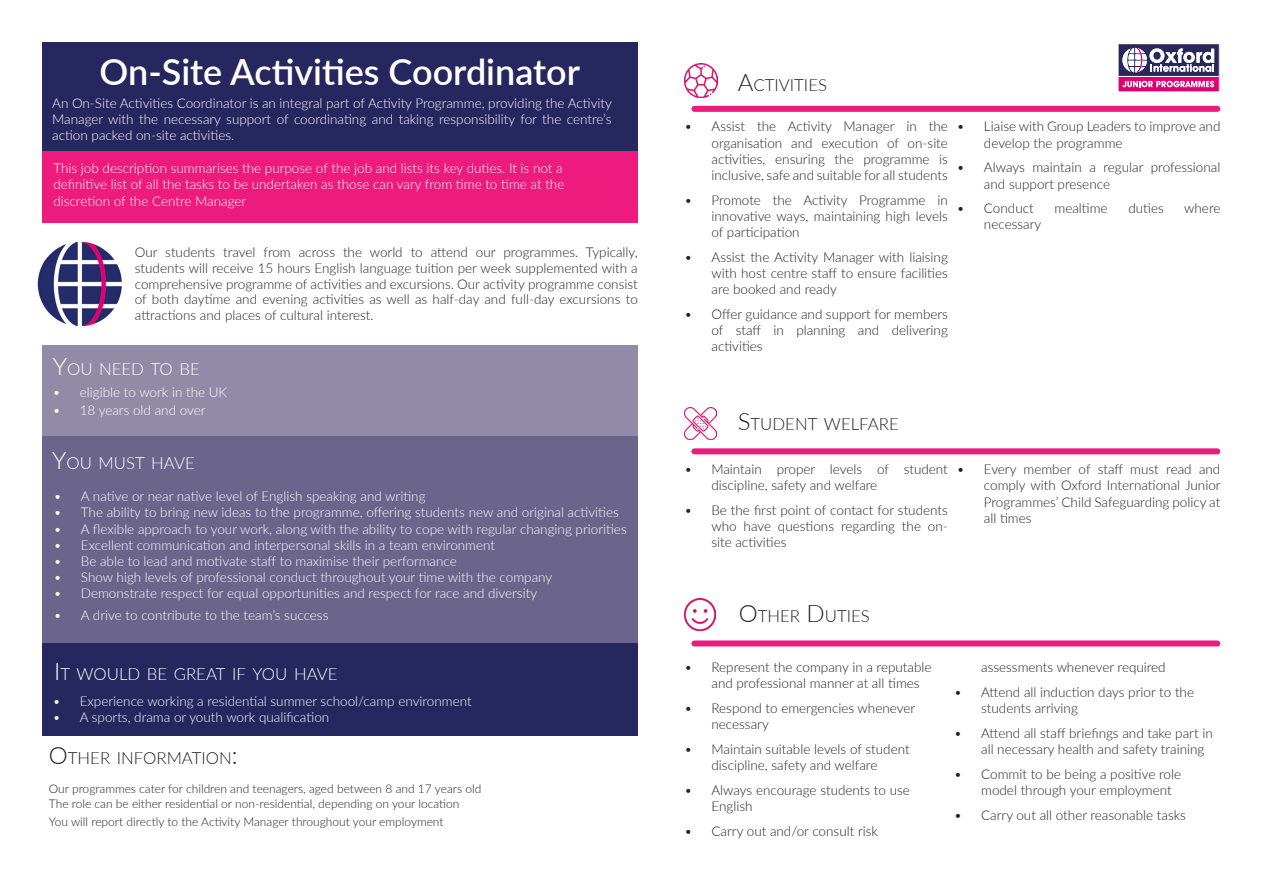
<style>
.page{position:relative;width:1263px;height:893px;background:#fff}
.page>*{position:absolute;margin:0;border:0;box-sizing:border-box;transform-origin:0 0}
.t1{font:600 36px "Lato";color:#fff}
.t2{font:300 16.8px "Lato";color:#231f20}
.t3{font:300 16.8px "Lato";color:#fff}
.t4{font:300 13.5px/16.2px "Lato";color:#231f20}
.t5{font:300 13.5px/15.9px "Lato";color:#fff;text-align:justify}
.t6{font:300 12px "Lato";color:#231f20}
.s1{font-size:24px}
</style>
<div class="page">
<div style="left:43px;top:346px;width:595px;height:90px;background:#928ba8"></div>
<div style="left:43px;top:436px;width:595px;height:207px;background:#6b658b"></div>
<div style="left:43px;top:43px;width:595px;height:121px;background:#26275f"></div>
<div style="left:43px;top:151px;width:595px;height:72px;background:#ed1b7d"></div>
<img style="left:37px;top:241px;width:86px;height:86px">
<div style="left:1118px;top:69px;width:101px;height:23px;background:#e00073"></div>
<div style="left:1118px;top:44px;width:101px;height:32px;background:#28285d"></div>
<div style="left:1118px;top:43px;width:102px;height:34px;border:1px solid #fff"></div>
<svg style="left:1122px;top:48px;width:92px;height:24px"></svg>
<svg style="left:1122px;top:81px;width:92px;height:6px"></svg>
<div style="left:694px;top:106px;width:523px;height:6px;background:#ed1b7d"></div>
<img style="left:684px;top:64px;width:34px;height:33px">
<img style="left:684px;top:408px;width:32px;height:31px">
<img style="left:684px;top:599px;width:32px;height:31px">
<div style="left:694px;top:448px;width:523px;height:6px;background:#ed1b7d"></div>
<div style="left:694px;top:640px;width:523px;height:6px;background:#ed1b7d"></div>
<div style="left:43px;top:643px;width:595px;height:93px;background:#26275f"></div>
<p class="t1" style="left:100px;top:45px;width:482px">On-Site Activities Coordinator</p>
<p class="t5" style="left:52px;top:95px;width:561px">An On-Site Activities Coordinator is an integral part of Activity Programme, providing the Activity Manager with the necessary support of coordinating and taking responsibility for the centre’s action packed on-site activities.</p>
<p class="t5" style="left:53px;top:160px;width:512px;text-align:left">This job description summarises the purpose of the job and lists its key duties. It is not a definitive list of all the tasks to be undertaken as those can vary from time to time at the discretion of the Centre Manager</p>
<p class="t4" style="left:135px;top:243px;width:504px;text-align:justify">Our students travel from across the world to attend our programmes. Typically, students will receive 15 hours English language tuition per week supplemented with a comprehensive programme of activities and excursions. Our activity programme consist of both daytime and evening activities as well as half-day and full-day excursions to attractions and places of cultural interest.</p>
<p class="t3" style="left:53px;top:357px;width:148px"><span class="s1">Y</span>OU NEED TO BE</p>
<p class="t5" style="left:53px;top:383px;width:176px">• eligible to work in the UK</p>
<p class="t5" style="left:53px;top:401px;width:154px">• 18 years old and over</p>
<p class="t3" style="left:52px;top:451px;width:144px"><span class="s1">Y</span>OU MUST HAVE</p>
<p class="t5" style="left:54px;top:488px;width:373px">• A native or near native level of English speaking and writing</p>
<p class="t5" style="left:54px;top:504px;width:566px">• The ability to bring new ideas to the programme, offering students new and original activities</p>
<p class="t5" style="left:54px;top:520px;width:574px">• A flexible approach to your work, along with the ability to cope with regular changing priorities</p>
<p class="t5" style="left:54px;top:536px;width:443px">• Excellent communication and interpersonal skills in a team environment</p>
<p class="t5" style="left:54px;top:553px;width:404px">• Be able to lead and motivate staff to maximise their performance</p>
<p class="t5" style="left:54px;top:569px;width:500px">• Show high levels of professional conduct throughout your time with the company</p>
<p class="t5" style="left:54px;top:585px;width:485px">• Demonstrate respect for equal opportunities and respect for race and diversity</p>
<p class="t5" style="left:54px;top:607px;width:276px">• A drive to contribute to the team’s success</p>
<p class="t3" style="left:54px;top:662px;width:285px"><span class="s1">I</span>T WOULD BE GREAT IF YOU HAVE</p>
<p class="t5" style="left:53px;top:692px;width:420px">• Experience working a residential summer school/camp environment</p>
<p class="t5" style="left:53px;top:708px;width:278px">• A sports, drama or youth work qualification</p>
<p class="t2" style="left:49px;top:747px;width:190px"><span class="s1">O</span>THER INFORMATION<span class="s1">:</span></p>
<p class="t6" style="left:49px;top:780px;width:434px">Our programmes cater for children and teenagers, aged between 8 and 17 years old</p>
<p class="t6" style="left:49px;top:795px;width:412px">The role can be either residential or non-residential, depending on your location</p>
<p class="t6" style="left:49px;top:813px;width:396px">You will report directly to the Activity Manager throughout your employment</p>
<p class="t2" style="left:738px;top:73px;width:91px"><span class="s1">A</span>CTIVITIES</p>
<p class="t4" style="left:711px;top:118px;width:238px;text-align:justify;text-indent:-27px">• Assist the Activity Manager in the organisation and execution of on-site activities, ensuring the programme is inclusive, safe and suitable for all students</p>
<p class="t4" style="left:711px;top:191px;width:238px;text-align:justify;text-indent:-27px">• Promote the Activity Programme in innovative ways, maintaining high levels of participation</p>
<p class="t4" style="left:711px;top:248px;width:238px;text-align:justify;text-indent:-27px">• Assist the Activity Manager with liaising with host centre staff to ensure facilities are booked and ready</p>
<p class="t4" style="left:711px;top:306px;width:238px;text-align:justify;text-indent:-27px">• Offer guidance and support for members of staff in planning and delivering activities</p>
<p class="t4" style="left:984px;top:118px;width:238px;text-indent:-27px">• Liaise with Group Leaders to improve and develop the programme</p>
<p class="t4" style="left:984px;top:159px;width:238px;text-indent:-27px">• Always maintain a regular professional and support presence</p>
<p class="t4" style="left:957px;top:200px;width:78px">• Conduct</p>
<p class="t4" style="left:1054px;top:200px;width:55px">mealtime</p>
<p class="t4" style="left:1128px;top:200px;width:37px">duties</p>
<p class="t4" style="left:1184px;top:200px;width:38px">where</p>
<p class="t4" style="left:984px;top:216px;width:59px">necessary</p>
<p class="t2" style="left:738px;top:413px;width:163px"><span class="s1">S</span>TUD ENT WELFARE</p>
<p class="t4" style="left:711px;top:461px;width:238px;text-indent:-27px">• Maintain proper levels of student discipline, safety and welfare</p>
<p class="t4" style="left:711px;top:502px;width:238px;text-align:justify;text-indent:-27px">• Be the first point of contact for students who have questions regarding the on&shy;site activities</p>
<p class="t4" style="left:984px;top:461px;width:238px;text-align:justify;text-indent:-27px">• Every member of staff must read and comply with Oxford International Junior Programmes’ Child Safeguarding policy at all times</p>
<p class="t2" style="left:739px;top:604px;width:133px"><span class="s1">O</span>THER <span class="s1">D</span>UTIES</p>
<p class="t4" style="left:711px;top:659px;width:222px;text-indent:-27px">• Represent the company in a reputable and professional manner at all times</p>
<p class="t4" style="left:711px;top:700px;width:205px;text-indent:-27px">• Respond to emergencies whenever necessary</p>
<p class="t4" style="left:684px;top:740px;width:227px;text-align:center">• Maintain suitable levels of student discipline, safety and welfare</p>
<p class="t4" style="left:711px;top:781px;width:200px;text-indent:-27px">• Always encourage students to use<br>English</p>
<p class="t4" style="left:684px;top:822px;width:195px">• Carry out and/or consult risk</p>
<p class="t4" style="left:981px;top:659px;width:186px">assessments whenever required</p>
<p class="t4" style="left:981px;top:683px;width:214px;text-indent:-27px">• Attend all induction days prior to the students arriving</p>
<p class="t4" style="left:981px;top:724px;width:233px;text-indent:-27px">• Attend all staff briefings and take part in all necessary health and safety training</p>
<p class="t4" style="left:981px;top:765px;width:202px;text-indent:-27px">• Commit to be being a positive role model through your employment</p>
<p class="t4" style="left:954px;top:806px;width:233px">• Carry out all other reasonable tasks</p>
</div>
